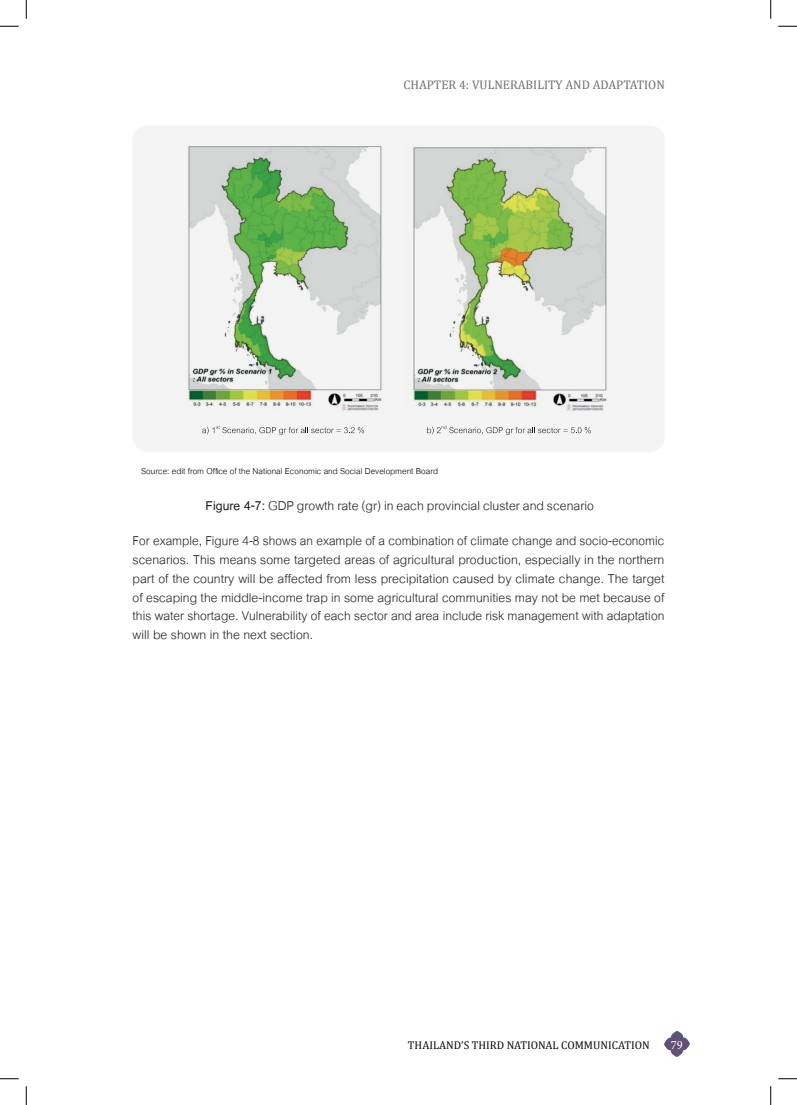
<style>
.page{position:relative;width:797px;height:1105px;background:#fff}
.page>*{position:absolute;margin:0;border:0;box-sizing:border-box;transform-origin:0 0}
.t1{font:18.75px/18.8px "Cordia UPC";color:#231f20;text-align:center}
.t2{font:12.5px "Cordia UPC";color:#020305}
.t3{font:12.5px "Cambria";color:#6e7072}
.t4{font:12.5px "Minion Pro";color:#fff}
.t5{font:11.25px "Cambria";color:#0c0b0b}
.s1{font-weight:700}
</style>
<div class="page">
<svg style="left:664px;top:1031px;width:26px;height:26px"></svg>
<div style="left:132px;top:125px;width:533px;height:327px;background:#f4f4f5;border-radius:15px"></div>
<svg style="left:202px;top:426px;width:162px;height:9px"></svg>
<svg style="left:427px;top:425px;width:164px;height:10px"></svg>
<img style="left:188px;top:146px;width:194px;height:265px">
<img style="left:413px;top:147px;width:194px;height:264px">
<svg style="left:0;top:25px;width:19px;height:2px"></svg>
<svg style="left:778px;top:25px;width:19px;height:2px"></svg>
<svg style="left:0;top:1078px;width:19px;height:1px"></svg>
<svg style="left:778px;top:1078px;width:19px;height:1px"></svg>
<svg style="left:25px;top:0;width:2px;height:19px"></svg>
<svg style="left:25px;top:1086px;width:2px;height:19px"></svg>
<svg style="left:770px;top:0;width:1px;height:19px"></svg>
<svg style="left:770px;top:1086px;width:1px;height:19px"></svg>
<p class="t3" style="left:403px;top:77px;width:263px">CHAPTER 4: VULNERABILITY AND ADAPTATION</p>
<p class="t2" style="left:141px;top:463px;width:298px">Source: edit from Office of the National Economic and Social Development Board</p>
<p class="t1" style="left:133px;top:487px;width:533px;line-height:35.2px"><span class="s1">Figure 4-7:</span> GDP growth rate (gr) in each provincial cluster and scenario<br>For example, Figure 4-8 shows an example of a combination of climate change and socio-economic</p>
<p class="t1" style="left:133px;top:550px;width:533px;text-align:justify">scenarios. This means some targeted areas of agricultural production, especially in the northern part of the country will be affected from less precipitation caused by climate change. The target of escaping the middle-income trap in some agricultural communities may not be met because of this water shortage. Vulnerability of each sector and area include risk management with adaptation will be shown in the next section.</p>
<p class="t5" style="left:408px;top:1039px;width:243px">THAILAND’S THIRD NATIONAL COMMUNICATION</p>
<p class="t4" style="left:671px;top:1036px;width:13px">79</p>
</div>
